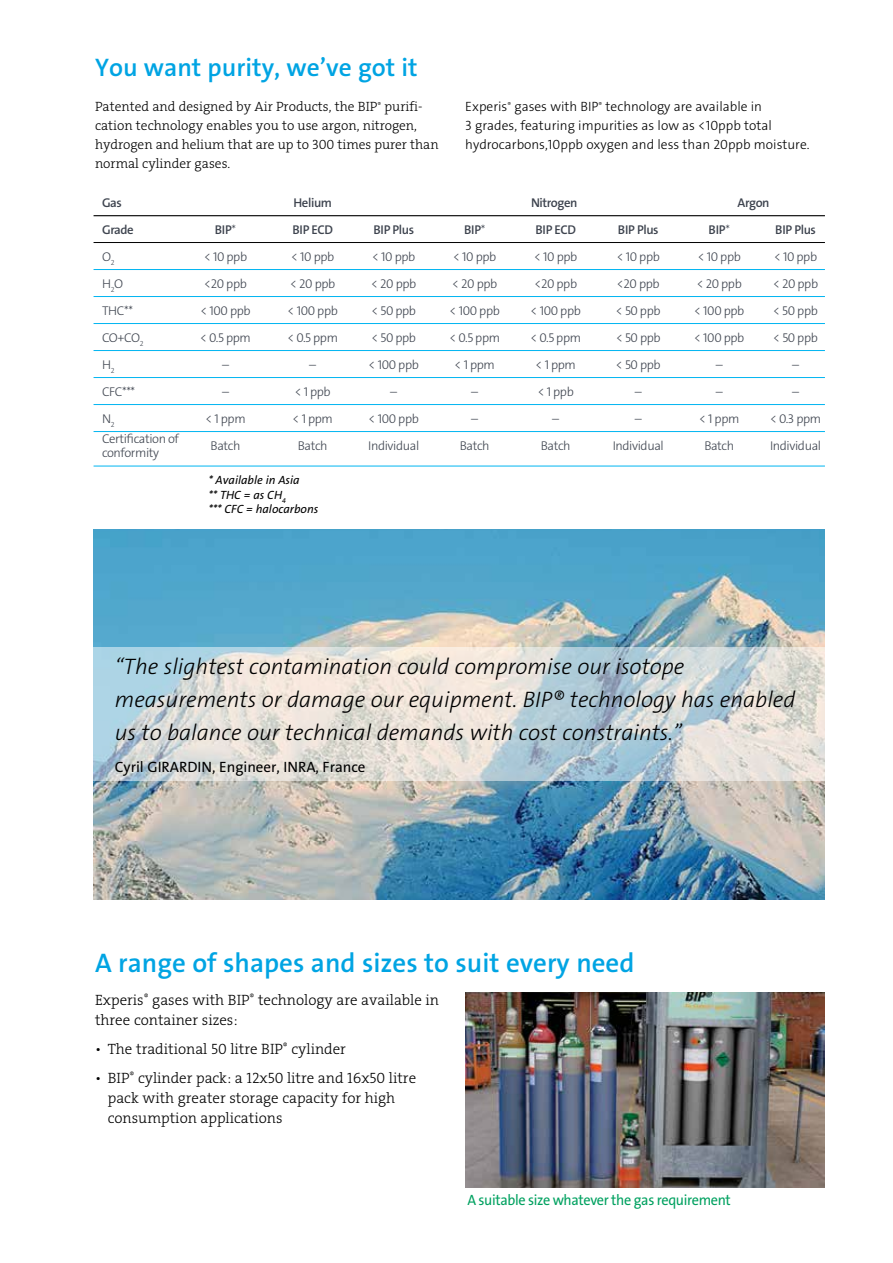
<style>
.page{position:relative;width:893px;height:1263px;background:#fff}
.page>*{position:absolute;margin:0;border:0;box-sizing:border-box;transform-origin:0 0}
.t1{font:600 27px "The Sans LF";color:#00a4e3}
.t2{font:600 25.5px "The Sans LF";color:#00a4e3}
.t3{font:italic 300 22.5px/33px "The Sans LF";color:#000}
.t4{font:15px/20.2px "The Serif LP3 Lig";color:#000}
.t5{font:15px "The Sans LF";letter-spacing:-.025em;color:#00a160;scale:.95 1}
.t6{font:15px "The Sans LF";color:#000}
.t7{font:13.5px/18.8px "The Serif LP3 Lig";color:#000}
.t8{font:300 13.5px/18.8px "The Sans LF";color:#000}
.t9{font:300 12.75px/14.2px "The Sans LF";letter-spacing:-.03em;color:#3e444f}
.t10{font:600 12.75px "The Sans LF";letter-spacing:-.03em;color:#3e444f}
.t11{font:italic 12px/14.4px "The Sans LF";color:#000}
.s1{font-weight:300}
</style>
<div class="page">
<img style="left:465px;top:992px;width:360px;height:195px">
<hr style="left:94px;top:215px;width:731px;height:1px;background:#000">
<hr style="left:94px;top:242px;width:731px;height:1px;background:#000">
<hr style="left:94px;top:269px;width:731px;height:1px;background:#00b5f1">
<hr style="left:94px;top:296px;width:731px;height:1px;background:#00b5f1">
<hr style="left:94px;top:323px;width:731px;height:1px;background:#00b5f1">
<hr style="left:94px;top:350px;width:731px;height:1px;background:#00b5f1">
<hr style="left:94px;top:377px;width:731px;height:1px;background:#00b5f1">
<hr style="left:94px;top:404px;width:731px;height:1px;background:#00b5f1">
<hr style="left:94px;top:431px;width:731px;height:1px;background:#00b5f1">
<hr style="left:94px;top:466px;width:731px;height:1px;background:#00b5f1">
<img style="left:94px;top:529px;width:731px;height:370px">
<svg style="left:94px;top:648px;width:731px;height:133px;background:#d3d8d8"></svg>
<h2 class="t2" style="left:95px;top:51px;width:324px">You want purity, we’ve got it</h2>
<p class="t7" style="left:95px;top:98px;width:345px">Patented and designed by Air Products, the BIP<sup>®</sup> purifi&shy;cation technology enables you to use argon, nitrogen, hydrogen and helium that are up to 300 times purer than normal cylinder gases.</p>
<p class="t8" style="left:465px;top:98px;width:346px">Experis<sup>®</sup> gases with BIP<sup>®</sup> technology are available in<br>3 grades, featuring impurities as low as &lt;10ppb total hydrocarbons,10ppb oxygen and less than 20ppb moisture.</p>
<p class="t10" style="left:102px;top:194px;width:21px">Gas</p>
<p class="t10" style="left:293px;top:194px;width:40px">Helium</p>
<p class="t10" style="left:531px;top:194px;width:48px">Nitrogen</p>
<p class="t10" style="left:738px;top:194px;width:33px">Argon</p>
<p class="t10" style="left:102px;top:221px;width:33px">Grade</p>
<p class="t10" style="left:215px;top:221px;width:23px">BIP<span class="s1">*</span></p>
<p class="t10" style="left:292px;top:221px;width:42px">BIP ECD</p>
<p class="t10" style="left:373px;top:221px;width:42px">BIP Plus</p>
<p class="t10" style="left:464px;top:221px;width:23px">BIP<span class="s1">*</span></p>
<p class="t10" style="left:535px;top:221px;width:42px">BIP ECD</p>
<p class="t10" style="left:618px;top:221px;width:42px">BIP Plus</p>
<p class="t10" style="left:709px;top:221px;width:23px">BIP<span class="s1">*</span></p>
<p class="t10" style="left:775px;top:221px;width:42px">BIP Plus</p>
<p class="t9" style="left:102px;top:249px;width:14px">O<sub>2</sub></p>
<p class="t9" style="left:204px;top:249px;width:45px">&lt; 10 ppb</p>
<p class="t9" style="left:291px;top:249px;width:45px">&lt; 10 ppb</p>
<p class="t9" style="left:372px;top:249px;width:45px">&lt; 10 ppb</p>
<p class="t9" style="left:453px;top:249px;width:45px">&lt; 10 ppb</p>
<p class="t9" style="left:534px;top:249px;width:45px">&lt; 10 ppb</p>
<p class="t9" style="left:617px;top:249px;width:45px">&lt; 10 ppb</p>
<p class="t9" style="left:698px;top:249px;width:45px">&lt; 10 ppb</p>
<p class="t9" style="left:774px;top:249px;width:45px">&lt; 10 ppb</p>
<p class="t9" style="left:102px;top:276px;width:23px">H<sub>2</sub>O</p>
<p class="t9" style="left:204px;top:276px;width:44px">&lt;20 ppb</p>
<p class="t9" style="left:290px;top:276px;width:47px">&lt; 20 ppb</p>
<p class="t9" style="left:371px;top:276px;width:47px">&lt; 20 ppb</p>
<p class="t9" style="left:452px;top:276px;width:47px">&lt; 20 ppb</p>
<p class="t9" style="left:534px;top:276px;width:44px">&lt;20 ppb</p>
<p class="t9" style="left:617px;top:276px;width:44px">&lt;20 ppb</p>
<p class="t9" style="left:697px;top:276px;width:47px">&lt; 20 ppb</p>
<p class="t9" style="left:773px;top:276px;width:47px">&lt; 20 ppb</p>
<p class="t9" style="left:102px;top:303px;width:33px">THC**</p>
<p class="t9" style="left:200px;top:303px;width:52px">&lt; 100 ppb</p>
<p class="t9" style="left:288px;top:303px;width:52px">&lt; 100 ppb</p>
<p class="t9" style="left:371px;top:303px;width:46px">&lt; 50 ppb</p>
<p class="t9" style="left:450px;top:303px;width:52px">&lt; 100 ppb</p>
<p class="t9" style="left:531px;top:303px;width:52px">&lt; 100 ppb</p>
<p class="t9" style="left:616px;top:303px;width:46px">&lt; 50 ppb</p>
<p class="t9" style="left:694px;top:303px;width:52px">&lt; 100 ppb</p>
<p class="t9" style="left:773px;top:303px;width:46px">&lt; 50 ppb</p>
<p class="t9" style="left:102px;top:330px;width:43px">CO+CO<sub>2</sub></p>
<p class="t9" style="left:200px;top:330px;width:52px">&lt; 0.5 ppm</p>
<p class="t9" style="left:287px;top:330px;width:52px">&lt; 0.5 ppm</p>
<p class="t9" style="left:371px;top:330px;width:46px">&lt; 50 ppb</p>
<p class="t9" style="left:449px;top:330px;width:52px">&lt; 0.5 ppm</p>
<p class="t9" style="left:530px;top:330px;width:52px">&lt; 0.5 ppm</p>
<p class="t9" style="left:616px;top:330px;width:46px">&lt; 50 ppb</p>
<p class="t9" style="left:694px;top:330px;width:52px">&lt; 100 ppb</p>
<p class="t9" style="left:773px;top:330px;width:46px">&lt; 50 ppb</p>
<p class="t9" style="left:102px;top:357px;width:14px">H<sub>2</sub></p>
<p class="t9" style="left:222px;top:357px;width:9px">–</p>
<p class="t9" style="left:309px;top:357px;width:9px">–</p>
<p class="t9" style="left:369px;top:357px;width:52px">&lt; 100 ppb</p>
<p class="t9" style="left:455px;top:357px;width:42px">&lt; 1 ppm</p>
<p class="t9" style="left:536px;top:357px;width:42px">&lt; 1 ppm</p>
<p class="t9" style="left:616px;top:357px;width:46px">&lt; 50 ppb</p>
<p class="t9" style="left:716px;top:357px;width:9px">–</p>
<p class="t9" style="left:792px;top:357px;width:9px">–</p>
<p class="t9" style="left:102px;top:384px;width:35px">CFC***</p>
<p class="t9" style="left:222px;top:384px;width:9px">–</p>
<p class="t9" style="left:295px;top:384px;width:38px">&lt; 1 ppb</p>
<p class="t9" style="left:390px;top:384px;width:9px">–</p>
<p class="t9" style="left:471px;top:384px;width:9px">–</p>
<p class="t9" style="left:538px;top:384px;width:38px">&lt; 1 ppb</p>
<p class="t9" style="left:635px;top:384px;width:9px">–</p>
<p class="t9" style="left:716px;top:384px;width:9px">–</p>
<p class="t9" style="left:792px;top:384px;width:9px">–</p>
<p class="t9" style="left:102px;top:411px;width:14px">N<sub>2</sub></p>
<p class="t9" style="left:205px;top:411px;width:42px">&lt; 1 ppm</p>
<p class="t9" style="left:293px;top:411px;width:42px">&lt; 1 ppm</p>
<p class="t9" style="left:369px;top:411px;width:52px">&lt; 100 ppb</p>
<p class="t9" style="left:471px;top:411px;width:9px">–</p>
<p class="t9" style="left:552px;top:411px;width:9px">–</p>
<p class="t9" style="left:635px;top:411px;width:9px">–</p>
<p class="t9" style="left:699px;top:411px;width:42px">&lt; 1 ppm</p>
<p class="t9" style="left:770px;top:411px;width:53px">&lt; 0.3 ppm</p>
<p class="t9" style="left:102px;top:432px;width:78px">Certification of conformity</p>
<p class="t9" style="left:211px;top:438px;width:31px">Batch</p>
<p class="t9" style="left:298px;top:438px;width:31px">Batch</p>
<p class="t9" style="left:368px;top:438px;width:53px">Individual</p>
<p class="t9" style="left:460px;top:438px;width:31px">Batch</p>
<p class="t9" style="left:541px;top:438px;width:31px">Batch</p>
<p class="t9" style="left:613px;top:438px;width:53px">Individual</p>
<p class="t9" style="left:704px;top:438px;width:31px">Batch</p>
<p class="t9" style="left:770px;top:438px;width:53px">Individual</p>
<p class="t11" style="left:208px;top:473px;width:111px">* Available in Asia<br>** THC = as CH<sub>4<br></sub>*** CFC = halocarbons</p>
<h3 class="t3" style="left:115px;top:650px;width:682px">“The slightest contamination could compromise our isotope measurements or damage our equipment. BIP® technology has enabled us to balance our technical demands with cost constraints.”</h3>
<p class="t6" style="left:115px;top:757px;width:252px">Cyril GIRARDIN, Engineer, INRA, France</p>
<h1 class="t1" style="left:95px;top:945px;width:541px">A range of shapes and sizes to suit every need</h1>
<p class="t4" style="left:95px;top:990px;width:346px">Experis<sup>®</sup> gases with BIP<sup>®</sup> technology are available in three container sizes:</p>
<p class="t4" style="left:95px;top:1039px;width:252px">• The traditional 50 litre BIP<sup>®</sup> cylinder</p>
<p class="t4" style="left:108px;top:1068px;width:310px;text-indent:-13px">• BIP<sup>®</sup> cylinder pack: a 12x50 litre and 16x50 litre pack with greater storage capacity for high consumption applications</p>
<p class="t5" style="left:467px;top:1190px;width:279px">A suitable size whatever the gas requirement</p>
</div>
